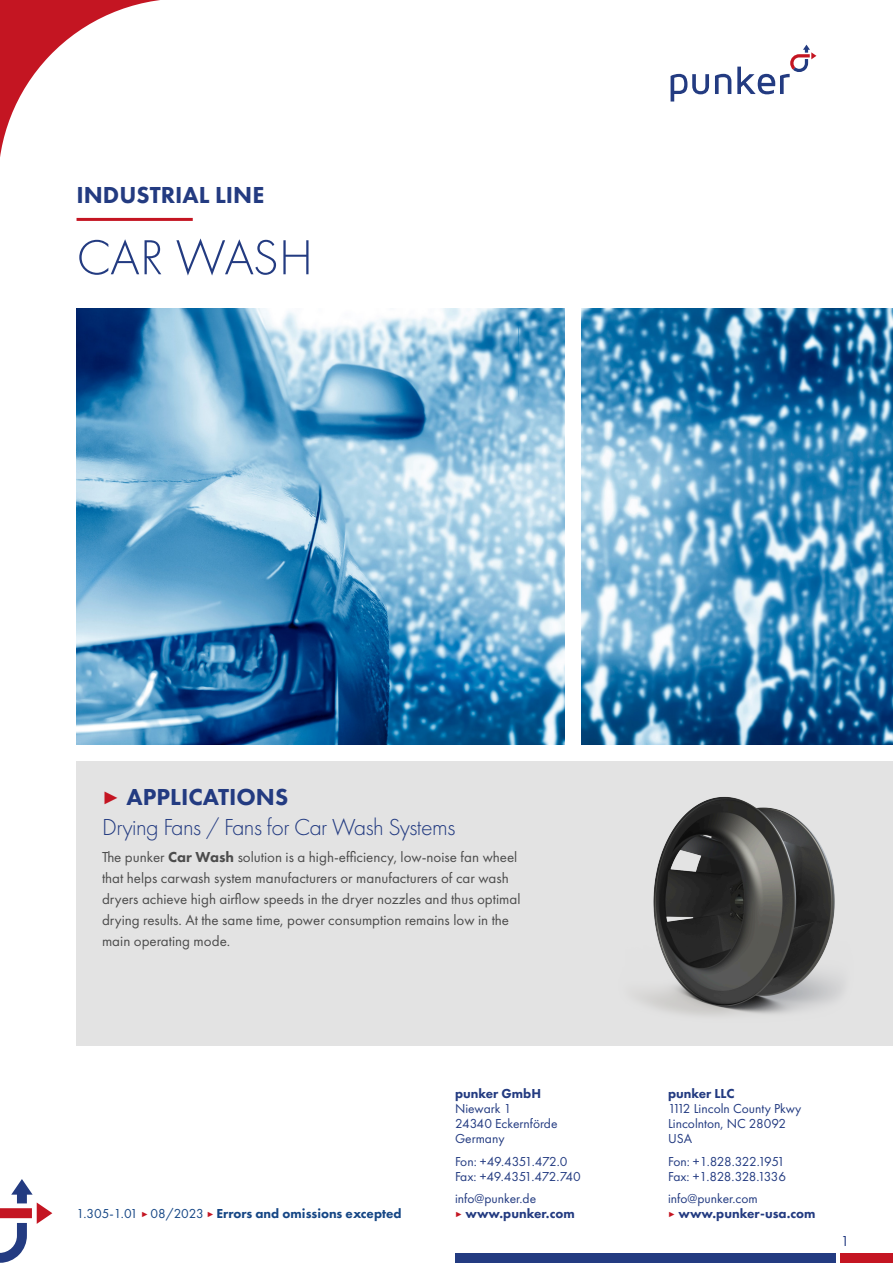
<style>
.page{position:relative;width:893px;height:1263px;background:#fff}
.page>*{position:absolute;margin:0;border:0;box-sizing:border-box;transform-origin:0 0}
.t1{font:300 51px "Futura PT";letter-spacing:-.02em;color:#233b81}
.t2{font:300 24px/30px "Futura PT";letter-spacing:-.02em;color:#233b81}
.t3{font:800 24px "Futura PT";color:#233b81}
.t4{font:15px/21px "Futura PT";color:#4c4c4c}
.t5{font:15px "Futura PT";color:#233b81}
.t6{font:13.5px/15px "Futura PT";color:#233b81}
.t7{font:800 13.5px/15px "Futura PT";color:#233b81}
.t8{font:800 13.5px "Futura PT";color:#154685}
.t9{font:13.5px/15px "Futura PT";letter-spacing:-.04em;color:#233b81}
.t10{font:13.5px/15px "Futura PT";letter-spacing:-.03em;color:#233b81}
.s1{font-family:"Arial";font-weight:400;font-size:18px;color:#c41522}
.s2{font-weight:800}
.s3{font-weight:400}
.s4{font-family:"Arial";font-weight:400;font-size:7.5px;color:#c41522}
.s5{font-family:"Arial";font-size:7.5px;color:#c41522}
</style>
<div class="page">
<svg style="left:0;top:1179px;width:52px;height:84px"></svg>
<svg style="left:0;top:0;width:193px;height:221px"></svg>
<div style="left:455px;top:1253px;width:381px;height:10px;background:#233b81"></div>
<div style="left:841px;top:1253px;width:52px;height:10px;background:#c41522"></div>
<svg style="left:715px;top:74px;width:16px;height:20px"></svg>
<svg style="left:671px;top:74px;width:38px;height:28px"></svg>
<svg style="left:737px;top:45px;width:79px;height:49px"></svg>
<img style="left:581px;top:308px;width:312px;height:436px">
<img style="left:77px;top:308px;width:487px;height:436px">
<div style="left:77px;top:761px;width:816px;height:284px;background:#e3e3e3"></div>
<img style="left:638px;top:796px;width:205px;height:220px">
<hr style="left:77px;top:218px;width:116px;height:3px;background:#c41522">
<h2 class="t3" style="left:77px;top:180px;width:189px">INDUSTRIAL LINE</h2>
<h1 class="t1" style="left:77px;top:228px;width:238px">CAR WASH</h1>
<h2 class="t2" style="left:102px;top:782px;width:355px"><span class="s1">►</span> <span class="s2">APPLICATIONS<br></span>Drying Fans / Fans for Car Wash Systems</h2>
<p class="t4" style="left:102px;top:846px;width:420px">The punker <span class="s2">Car Wash</span> solution is a high-efficiency, low-noise fan wheel that helps carwash system manufacturers or manufacturers of car wash dryers achieve high airflow speeds in the dryer nozzles and thus optimal drying results. At the same time, power consumption remains low in the main operating mode.</p>
<p class="t8" style="left:77px;top:1205px;width:327px"><span class="s3">1.305-1.01</span> <span class="s4">►</span> <span class="s3">08/2023</span> <span class="s4">►</span> Errors and omissions excepted</p>
<p class="t7" style="left:455px;top:1086px;width:88px">punker GmbH</p>
<p class="t6" style="left:455px;top:1101px;width:104px">Niewark 1<br>24340 Eckernförde<br>Germany</p>
<p class="t10" style="left:455px;top:1154px;width:127px">Fon: +49.4351.472.0<br>Fax: +49.4351.472.740</p>
<p class="t6" style="left:455px;top:1191px;width:121px">info@punker.de<br><span class="s5">►</span> <span class="s2">www.punker.com</span></p>
<p class="t7" style="left:668px;top:1086px;width:68px">punker LLC</p>
<p class="t6" style="left:668px;top:1101px;width:135px">1112 Lincoln County Pkwy<br>Lincolnton, NC 28092<br>USA</p>
<p class="t9" style="left:668px;top:1154px;width:120px">Fon: +1.828.322.1951<br>Fax: +1.828.328.1336</p>
<p class="t7" style="left:668px;top:1191px;width:149px"><span class="s3">info@punker.com<br></span><span class="s4">►</span> www.punker-usa.com</p>
<p class="t5" style="left:841px;top:1232px;width:10px">1</p>
</div>
